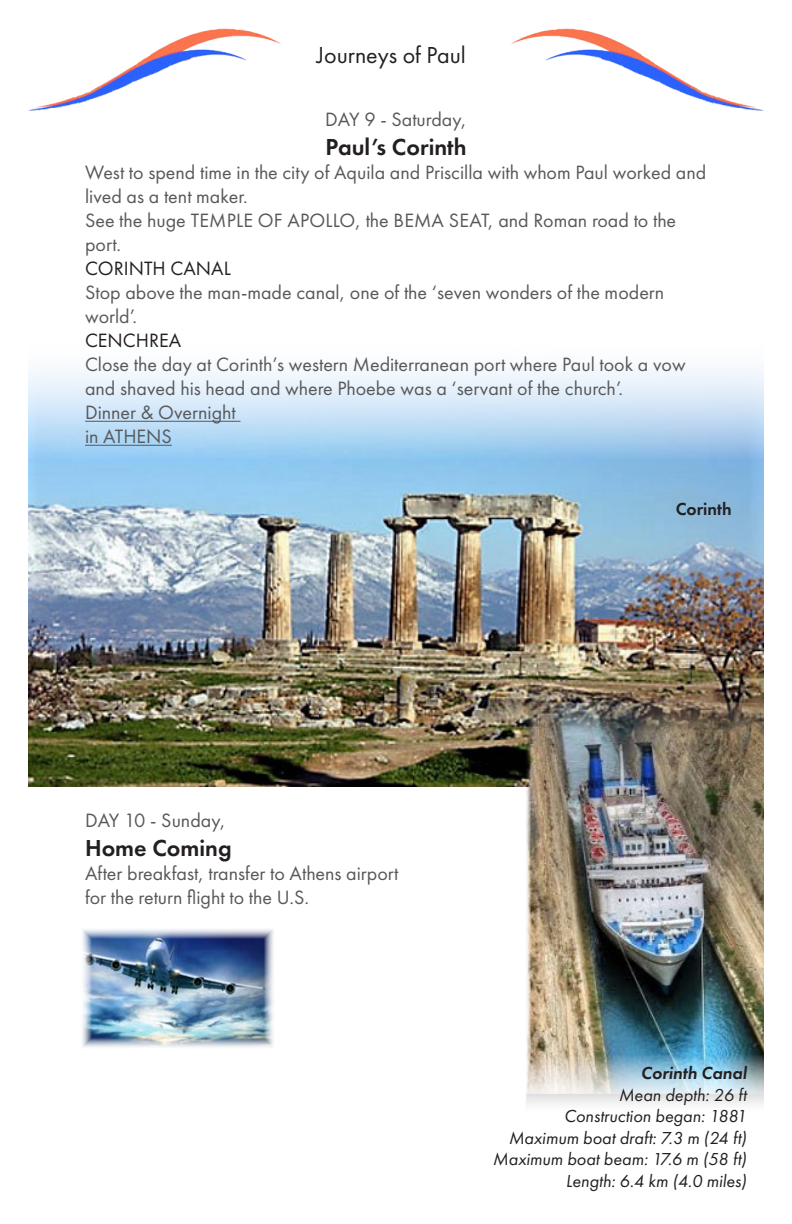
<style>
.page{position:relative;width:792px;height:1224px;background:#fff}
.page>*{position:absolute;margin:0;border:0;box-sizing:border-box;transform-origin:0 0}
.t1{font:600 24px "Futura PT";color:#231f20}
.t2{font:24px "Futura PT";color:#231f20}
.t3{font:20px/24px "Futura PT";color:#57585a}
.t4{font:20px "Futura PT";color:#231f20}
.t5{font:italic 18px "Futura PT";color:#231f20}
.t6{font:italic 600 18px "Futura PT";color:#231f20}
.t7{font:600 18px "Futura PT";color:#231f20}
</style>
<div class="page">
<img style="left:28px;top:369px;width:736px;height:418px">
<img style="left:28px;top:28px;width:252px;height:83px">
<img style="left:512px;top:28px;width:252px;height:83px">
<img style="left:526px;top:682px;width:238px;height:422px">
<hr style="left:85px;top:421px;width:156px;height:1px;background:#57585a">
<hr style="left:85px;top:445px;width:87px;height:1px;background:#57585a">
<img style="left:82px;top:929px;width:191px;height:118px">
<p class="t2" style="left:317px;top:40px;width:151px">Journeys of Paul</p>
<p class="t3" style="left:325px;top:108px;width:143px">DAY 9 - Saturday,</p>
<p class="t1" style="left:326px;top:132px;width:142px">Paul’s Corinth</p>
<p class="t3" style="left:85px;top:161px;width:623px">West to spend time in the city of Aquila and Priscilla with whom Paul worked and lived as a tent maker.</p>
<p class="t3" style="left:85px;top:209px;width:593px">See the huge TEMPLE OF APOLLO, the BEMA SEAT, and Roman road to the port.</p>
<p class="t4" style="left:85px;top:257px;width:147px">CORINTH CANAL</p>
<p class="t3" style="left:85px;top:281px;width:581px">Stop above the man-made canal, one of the ‘seven wonders of the modern world’.</p>
<p class="t4" style="left:85px;top:329px;width:98px">CENCHREA</p>
<p class="t3" style="left:85px;top:353px;width:602px">Close the day at Corinth’s western Mediterranean port where Paul took a vow and shaved his head and where Phoebe was a ‘servant of the church’.</p>
<p class="t3" style="left:85px;top:401px;width:152px">Dinner &amp; Overnight</p>
<p class="t3" style="left:85px;top:425px;width:88px">in ATHENS</p>
<p class="t7" style="left:676px;top:498px;width:57px">Corinth</p>
<p class="t3" style="left:85px;top:809px;width:142px">DAY 10 - Sunday,</p>
<p class="t1" style="left:85px;top:833px;width:148px">Home Coming</p>
<p class="t3" style="left:85px;top:861px;width:315px">After breakfast, transfer to Athens airport</p>
<p class="t3" style="left:85px;top:885px;width:226px">for the return flight to the U.S.</p>
<p class="t6" style="left:641px;top:1061px;width:107px">Corinth Canal</p>
<p class="t5" style="left:619px;top:1084px;width:129px">Mean depth: 26 ft</p>
<p class="t5" style="left:564px;top:1106px;width:184px">Construction began: 1881</p>
<p class="t5" style="left:509px;top:1127px;width:239px">Maximum boat draft: 7.3 m (24 ft)</p>
<p class="t5" style="left:493px;top:1149px;width:255px">Maximum boat beam: 17.6 m (58 ft)</p>
<p class="t5" style="left:566px;top:1170px;width:182px">Length: 6.4 km (4.0 miles)</p>
</div>
